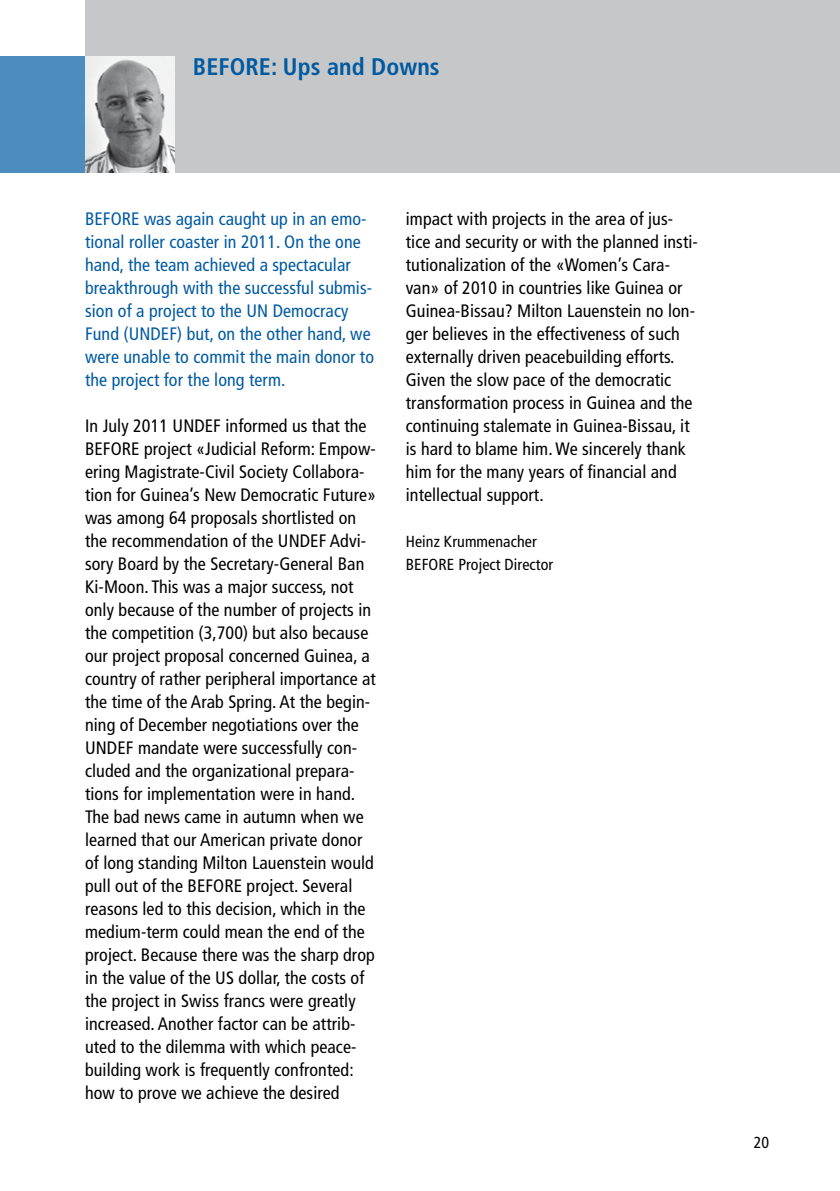
<style>
.page{position:relative;width:840px;height:1191px;background:#fff}
.page>*{position:absolute;margin:0;border:0;box-sizing:border-box;transform-origin:0 0}
.t1{font:700 condensed 24px "Frutiger";letter-spacing:.005em;color:#005aa2}
.t2{font:condensed 18px/23px "Frutiger";letter-spacing:.005em;color:#000}
.t3{font:condensed 18px/23px "Frutiger";letter-spacing:.005em;color:#005aa2}
.t4{font:condensed 16px/23px "Frutiger";letter-spacing:.005em;color:#000}
</style>
<div class="page">
<div style="left:0;top:57px;width:174px;height:116px;background:#4d8cbe"></div>
<div style="left:85px;top:0;width:754px;height:173px;background:#c6c7c8"></div>
<img style="left:85px;top:57px;width:89px;height:116px">
<h1 class="t1" style="left:193px;top:52px;width:248px">BEFORE: Ups and Downs</h1>
<p class="t3" style="left:85px;top:207px;width:290px">BEFORE was again caught up in an emo&shy;tional roller coaster in 2011. On the one hand, the team achieved a spectacular breakthrough with the successful submis&shy;sion of a project to the UN Democracy Fund (UNDEF) but, on the other hand, we were unable to commit the main donor to the project for the long term.</p>
<p class="t2" style="left:85px;top:414px;width:292px">In July 2011 UNDEF informed us that the BEFORE project «Judicial Reform: Empow&shy;ering Magistrate-Civil Society Collabora&shy;tion for Guinea’s New Democratic Future» was among 64 proposals shortlisted on the recommendation of the UNDEF Advi&shy;sory Board by the Secretary-General Ban Ki-Moon. This was a major success, not only because of the number of projects in the competition (3,700) but also because our project proposal concerned Guinea, a country of rather peripheral importance at the time of the Arab Spring. At the begin&shy;ning of December negotiations over the UNDEF mandate were successfully con&shy;cluded and the organizational prepara&shy;tions for implementation were in hand.<br>The bad news came in autumn when we learned that our American private donor of long standing Milton Lauenstein would pull out of the BEFORE project. Several reasons led to this decision, which in the medium-term could mean the end of the project. Because there was the sharp drop in the value of the US dollar, the costs of the project in Swiss francs were greatly increased. Another factor can be attrib&shy;uted to the dilemma with which peace&shy;building work is frequently confronted: how to prove we achieve the desired</p>
<p class="t2" style="left:405px;top:207px;width:293px">impact with projects in the area of jus&shy;tice and security or with the planned insti&shy;tutionalization of the «Women’s Cara&shy;van» of 2010 in countries like Guinea or Guinea-Bissau? Milton Lauenstein no lon&shy;ger believes in the effectiveness of such externally driven peacebuilding efforts.<br>Given the slow pace of the democratic transformation process in Guinea and the continuing stalemate in Guinea-Bissau, it is hard to blame him. We sincerely thank him for the many years of financial and intellectual support.</p>
<p class="t4" style="left:405px;top:530px;width:149px">Heinz Krummenacher<br>BEFORE Project Director</p>
<p class="t4" style="left:753px;top:1131px;width:17px">20</p>
</div>
